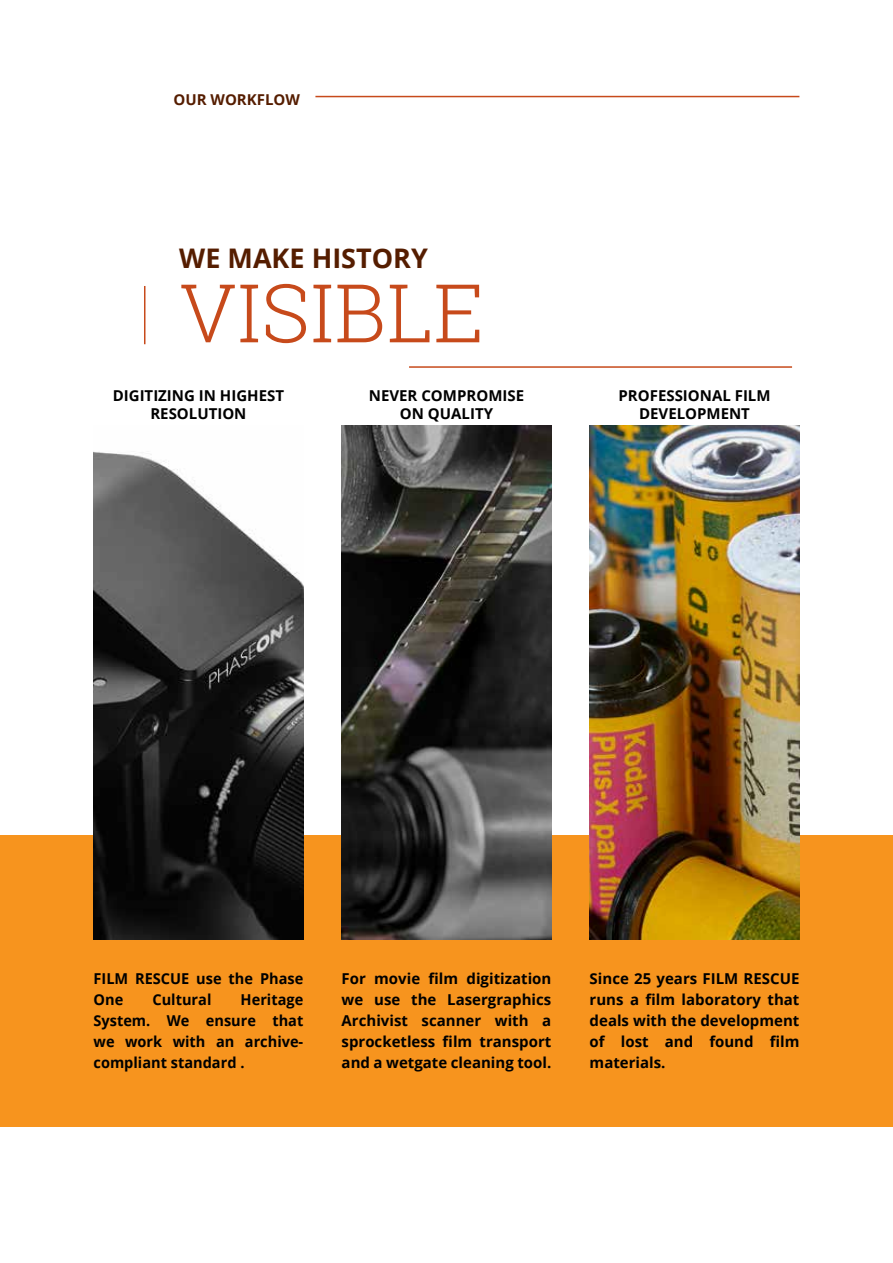
<style>
.page{position:relative;width:893px;height:1263px;background:#fff}
.page>*{position:absolute;margin:0;border:0;box-sizing:border-box;transform-origin:0 0}
.t1{font:300 81px "Roboto Slab";color:#c74a1b}
.t2{font:700 27px "Open Sans";color:#551d00}
.t3{font:700 15px/21px "Open Sans";color:#000;text-align:justify}
.t4{font:700 15px "Open Sans";color:#551d00}
</style>
<div class="page">
<div style="left:0;top:836px;width:893px;height:291px;background:#f7941e"></div>
<img style="left:94px;top:452px;width:209px;height:488px">
<img style="left:342px;top:425px;width:209px;height:515px">
<img style="left:590px;top:425px;width:209px;height:515px">
<hr style="left:144px;top:286px;width:1px;height:58px;background:#c74a1b">
<hr style="left:315px;top:96px;width:484px;height:1px;background:#c74a1b">
<hr style="left:892px;top:576px;width:1px;height:687px;background:#551d00">
<hr style="left:409px;top:366px;width:383px;height:2px;background:#c74a1b">
<p class="t4" style="left:173px;top:89px;width:128px">OUR WORKFLOW</p>
<h2 class="t2" style="left:179px;top:239px;width:250px">WE MAKE HISTORY</h2>
<h1 class="t1" style="left:179px;top:257px;width:307px">VISIBLE</h1>
<p class="t3" style="left:113px;top:386px;width:173px;line-height:18px;text-align:center">DIGITIZING IN HIGHEST<br>RESOLUTION</p>
<p class="t3" style="left:369px;top:386px;width:157px;line-height:18px;text-align:center">NEVER COMPROMISE<br>ON QUALITY</p>
<p class="t3" style="left:618px;top:386px;width:154px;line-height:18px;text-align:center">PROFESSIONAL FILM<br>DEVELOPMENT</p>
<p class="t3" style="left:94px;top:968px;width:211px">FILM RESCUE use the Phase<br>One</p>
<p class="t3" style="left:94px;top:989px;width:211px;text-indent:147px">Heritage System. We ensure that we work with an archive&shy;compliant standard .</p>
<p class="t3" style="left:152px;top:989px;width:60px">Cultural</p>
<p class="t3" style="left:342px;top:968px;width:211px">For movie film digitization we use the Lasergraphics Archivist scanner with a sprocketless film transport and a wetgate cleaning tool.</p>
<p class="t3" style="left:590px;top:968px;width:211px">Since 25 years FILM RESCUE runs a film laboratory that deals with the development of lost and found film materials.</p>
</div>
